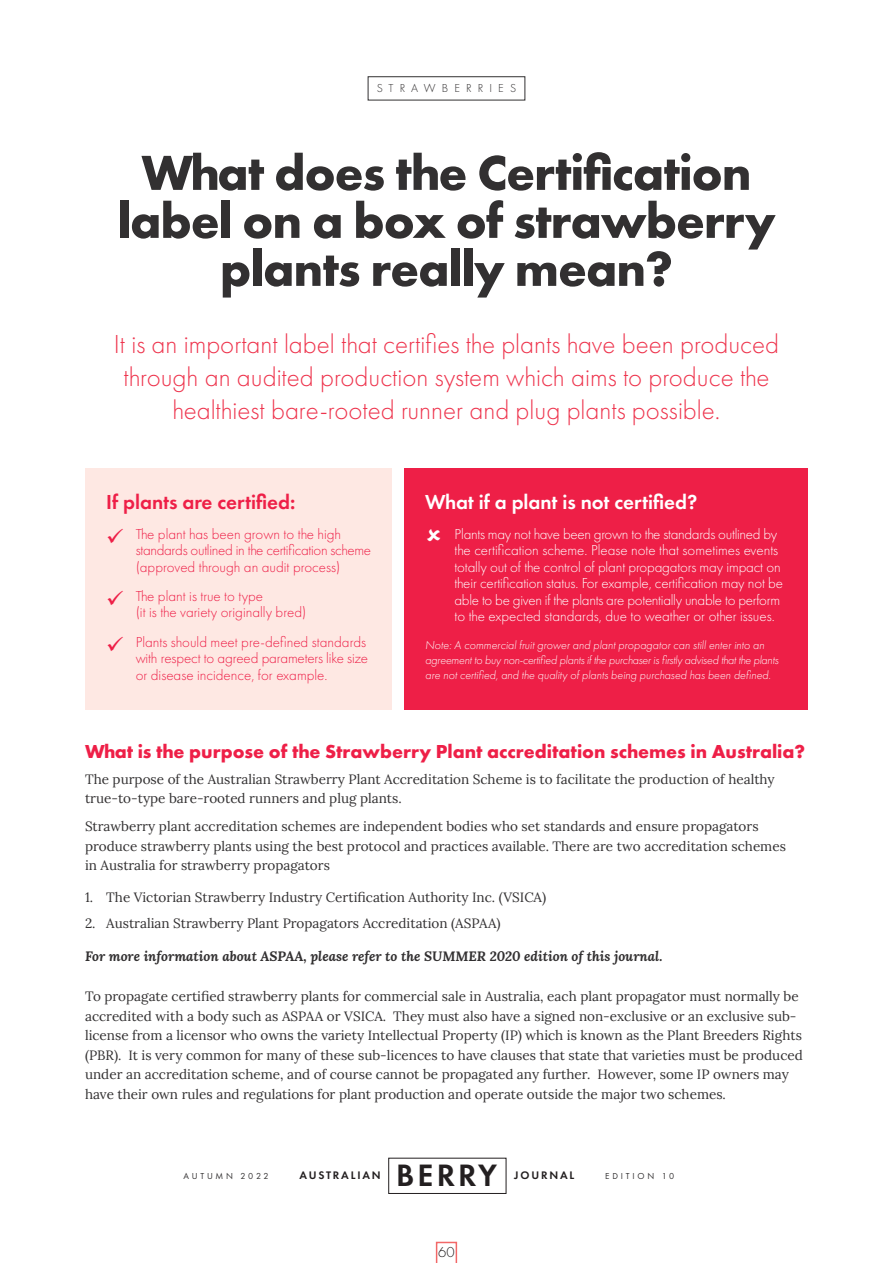
<style>
.page{position:relative;width:893px;height:1263px;background:#fff}
.page>*{position:absolute;margin:0;border:0;box-sizing:border-box;transform-origin:0 0}
.t1{font:700 51px/48px "Futura PT";letter-spacing:-.02em;color:#323031;text-align:center}
.t2{font:600 32.1px "Futura PT";letter-spacing:.095em;color:#231f20}
.t3{font:300 27px/33px "Futura PT";color:#ee344d;text-align:center}
.t4{font:600 21px "Futura PT";color:#fff}
.t5{font:600 21px "Futura PT";color:#ee1f47}
.t6{font:700 19.5px "Futura PT";color:#ee1f47}
.t7{font:300 15px/16.5px "Futura PT";letter-spacing:-.01em;color:#fff}
.t8{font:300 15px/16.5px "Futura PT";color:#ee1f47}
.t9{font:300 15px/16.5px "Futura PT";letter-spacing:-.02em;color:#ee1f47}
.t10{font:300 15px "Futura PT";color:#231f20}
.t11{font:13.5px/19.5px "Lora";color:#323031}
.t12{font:italic 700 13.5px "Lora";color:#323031}
.t13{font:italic 300 12px/15px "Futura PT";color:#fff}
.t14{font:300 12px "Futura PT";letter-spacing:.51em;color:#323031}
.t15{font:600 11.4px "Futura PT";letter-spacing:.16em;color:#231f20}
.t16{font:9px "Futura PT";letter-spacing:.31em;color:#323031}
</style>
<div class="page">
<svg style="left:436px;top:1242px;width:21px;height:21px"></svg>
<div style="left:85px;top:468px;width:306px;height:241px;background:#fee8e3"></div>
<div style="left:404px;top:468px;width:404px;height:241px;background:#ee1f47"></div>
<p class="t14" style="left:377px;top:82px;width:141px">STRAWBERRIES</p>
<h1 class="t1" style="left:117px;top:148px;width:660px">What does the Certification label on a box of strawberry plants really mean?</h1>
<h3 class="t3" style="left:114px;top:328px;width:667px">It is an important label that certifies the plants have been produced through an audited production system which aims to produce the healthiest bare-rooted runner and plug plants possible.</h3>
<h3 class="t5" style="left:106px;top:489px;width:191px">If plants are certified:</h3>
<p class="t9" style="left:136px;top:525px;width:237px;text-indent:-29px">✓ The plant has been grown to the high standards outlined in the certification scheme (approved through an audit process)</p>
<p class="t8" style="left:136px;top:588px;width:172px;text-indent:-29px">✓ The plant is true to type<br>(it is the variety originally bred)</p>
<p class="t8" style="left:136px;top:633px;width:234px;text-indent:-29px">✓ Plants should meet pre-defined standards with respect to agreed parameters like size or disease incidence, for example.</p>
<h3 class="t4" style="left:425px;top:489px;width:274px">What if a plant is not certified?</h3>
<p class="t7" style="left:454px;top:525px;width:330px">Plants may not have been grown to the standards outlined by the certification scheme. Please note that sometimes events totally out of the control of plant propagators may impact on their certification status. For example, certification may not be able to be given if the plants are potentially unable to perform to the expected standards, due to weather or other issues.</p>
<p class="t13" style="left:425px;top:637px;width:355px">Note: A commercial fruit grower and plant propagator can still enter into an agreement to buy non-certified plants if the purchaser is firstly advised that the plants are not certified, and the quality of plants being purchased has been defined.</p>
<h3 class="t6" style="left:85px;top:739px;width:722px">What is the purpose of the Strawberry Plant accreditation schemes in Australia?</h3>
<p class="t11" style="left:85px;top:768px;width:691px">The purpose of the Australian Strawberry Plant Accreditation Scheme is to facilitate the production of healthy true-to-type bare-rooted runners and plug plants.</p>
<p class="t11" style="left:85px;top:816px;width:702px">Strawberry plant accreditation schemes are independent bodies who set standards and ensure propagators produce strawberry plants using the best protocol and practices available. There are two accreditation schemes in Australia for strawberry propagators</p>
<p class="t11" style="left:85px;top:887px;width:463px">1. The Victorian Strawberry Industry Certification Authority Inc. (VSICA)</p>
<p class="t11" style="left:85px;top:913px;width:417px">2. Australian Strawberry Plant Propagators Accreditation (ASPAA)</p>
<p class="t12" style="left:85px;top:946px;width:579px">For more information about ASPAA, please refer to the SUMMER 2020 edition of this journal.</p>
<p class="t11" style="left:85px;top:986px;width:719px">To propagate certified strawberry plants for commercial sale in Australia, each plant propagator must normally be accredited with a body such as ASPAA or VSICA. They must also have a signed non-exclusive or an exclusive sub&shy;license from a licensor who owns the variety Intellectual Property (IP) which is known as the Plant Breeders Rights (PBR). It is very common for many of these sub-licences to have clauses that state that varieties must be produced under an accreditation scheme, and of course cannot be propagated any further. However, some IP owners may have their own rules and regulations for plant production and operate outside the major two schemes.</p>
<p class="t16" style="left:183px;top:1171px;width:87px">AUTUMN 2022</p>
<p class="t15" style="left:300px;top:1168px;width:83px">AUSTRALIAN</p>
<h2 class="t2" style="left:396px;top:1155px;width:103px">BERRY</h2>
<p class="t15" style="left:514px;top:1168px;width:61px">JOURNAL</p>
<p class="t16" style="left:605px;top:1171px;width:70px">EDITION 10</p>
<p class="t10" style="left:438px;top:1243px;width:18px">60</p>
</div>
